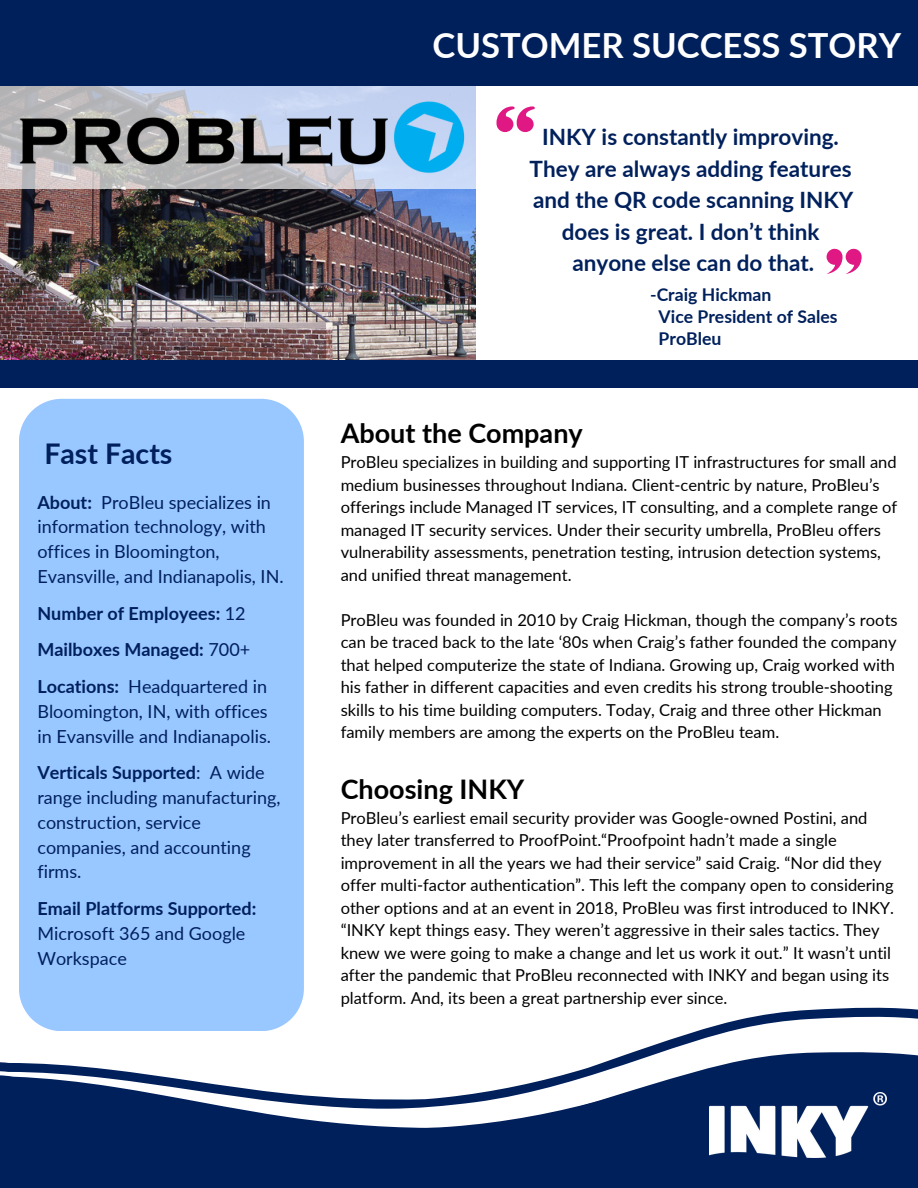
<style>
.page{position:relative;width:918px;height:1188px;background:#fff}
.page>*{position:absolute;margin:0;border:0;box-sizing:border-box;transform-origin:0 0}
.t1{font:700 34.65px "Lato";color:#fff}
.t2{font:700 28.5px "Lato";color:#00205c}
.t3{font:700 27px "Lato";color:#000}
.t4{font:700 22.5px/31.5px "Lato";color:#00205c;text-align:center}
.t5{font:18px/24.8px "Lato";color:#00205c}
.t6{font:700 18px "Lato";color:#00205c}
.t7{font:700 17.55px/21.9px "Lato";color:#00205c}
.t8{font:16.5px/22.5px "Lato";color:#000}
.s1{font-weight:700}
.s2{font-weight:400}
</style>
<div class="page">
<img style="left:0;top:188px;width:476px;height:172px">
<svg style="left:0;top:1007px;width:918px;height:69px"></svg>
<svg style="left:0;top:1076px;width:918px;height:112px;fill:#00205c"></svg>
<div style="left:0;top:0;width:918px;height:86px;background:#00205c"></div>
<svg style="left:0;top:86px;width:476px;height:102px;background:#c2c7d6"></svg>
<img style="left:19px;top:97px;width:448px;height:81px">
<img style="left:710px;top:1092px;width:176px;height:66px">
<div style="left:19px;top:399px;width:285px;height:632px;background:#99c7ff"></div>
<svg style="left:496px;top:106px;width:39px;height:26px"></svg>
<svg style="left:826px;top:249px;width:36px;height:24px"></svg>
<div style="left:0;top:360px;width:918px;height:28px;background:#00205c"></div>
<p class="t2" style="left:44px;top:435px;width:130px">Fast Facts</p>
<p class="t5" style="left:37px;top:489px;width:248px"><span class="s1">About:</span> ProBleu specializes in information technology, with offices in Bloomington,<br>Evansville, and Indianapolis, IN.</p>
<p class="t6" style="left:37px;top:602px;width:210px">Number of Employees: <span class="s2">12</span></p>
<p class="t6" style="left:37px;top:639px;width:214px">Mailboxes Managed: <span class="s2">700+</span></p>
<p class="t5" style="left:37px;top:674px;width:232px"><span class="s1">Locations:</span> Headquartered in<br>Bloomington, IN, with offices</p>
<p class="t5" style="left:37px;top:717px;width:235px;line-height:36.8px">in Evansville and Indianapolis.<br><span class="s1">Verticals Supported</span>: A wide</p>
<p class="t5" style="left:37px;top:785px;width:245px">range including manufacturing, construction, service companies, and accounting firms.</p>
<p class="t5" style="left:37px;top:896px;width:220px"><span class="s1">Email Platforms Supported:<br></span>Microsoft 365 and Google<br>Workspace</p>
<p class="t1" style="left:432px;top:24px;width:470px">CUSTOMER SUCCESS STORY</p>
<p class="t4" style="left:530px;top:121px;width:325px">INKY is constantly improving.<br>They are always adding features and the QR code scanning INKY does is great. I don’t think anyone else can do that.</p>
<h2 class="t7" style="left:659px;top:283px;width:180px;text-indent:-9px">-Craig Hickman<br>Vice President of Sales<br>ProBleu</h2>
<p class="t3" style="left:341px;top:417px;width:244px">About the Company</p>
<h3 class="t8" style="left:341px;top:450px;width:558px">ProBleu specializes in building and supporting IT infrastructures for small and medium businesses throughout Indiana. Client-centric by nature, ProBleu’s offerings include Managed IT services, IT consulting, and a complete range of managed IT security services. Under their security umbrella, ProBleu offers vulnerability assessments, penetration testing, intrusion detection systems, and unified threat management.</h3>
<h4 class="t8" style="left:341px;top:608px;width:559px">ProBleu was founded in 2010 by Craig Hickman, though the company’s roots can be traced back to the late ‘80s when Craig’s father founded the company that helped computerize the state of Indiana. Growing up, Craig worked with his father in different capacities and even credits his strong trouble-shooting skills to his time building computers. Today, Craig and three other Hickman family members are among the experts on the ProBleu team.</h4>
<p class="t3" style="left:341px;top:772px;width:185px">Choosing INKY</p>
<p class="t8" style="left:341px;top:806px;width:555px">ProBleu’s earliest email security provider was Google-owned Postini, and they later transferred to ProofPoint.“Proofpoint hadn’t made a single improvement in all the years we had their service” said Craig. “Nor did they offer multi-factor authentication”. This left the company open to considering other options and at an event in 2018, ProBleu was first introduced to INKY. “INKY kept things easy. They weren’t aggressive in their sales tactics. They knew we were going to make a change and let us work it out.” It wasn’t until after the pandemic that ProBleu reconnected with INKY and began using its platform. And, its been a great partnership ever since.</p>
</div>
